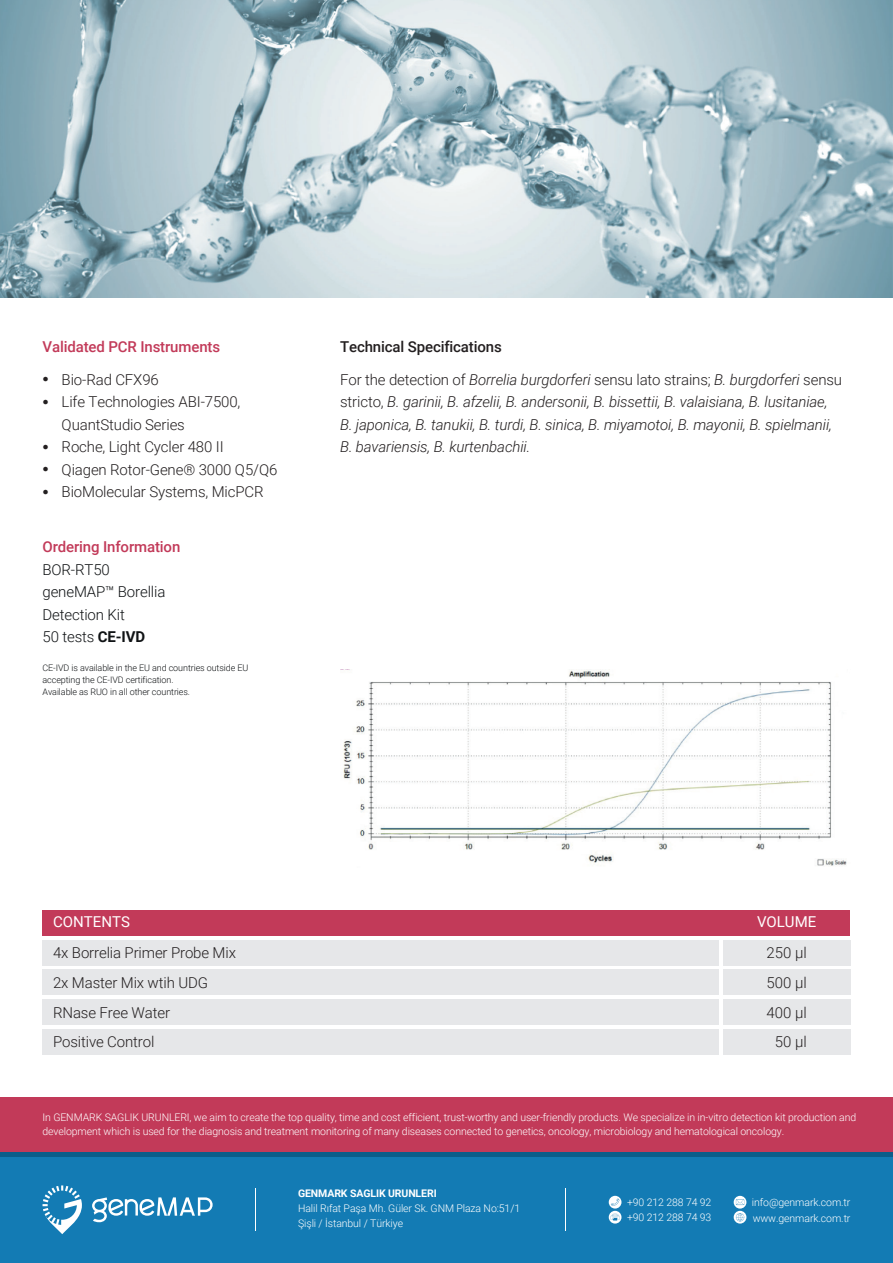
<style>
.page{position:relative;width:893px;height:1263px;background:#fff}
.page>*{position:absolute;margin:0;border:0;box-sizing:border-box;transform-origin:0 0}
.t1{font:300 15px/29.7px "Roboto";letter-spacing:-.01em;color:#231f20}
.t2{font:italic 300 15px/22.5px "Roboto";letter-spacing:-.01em;color:#231f20}
.t3{font:300 15px/22.5px "Roboto";letter-spacing:-.01em;color:#101315}
.t4{font:500 15px "Roboto";letter-spacing:-.01em;color:#c23a59}
.t5{font:15px "Roboto";color:#fff}
.t6{font:300 10.5px/15px "Roboto";letter-spacing:-.01em;color:#fff}
.t7{font:700 10.5px "Roboto";letter-spacing:-.01em;color:#fff}
.t8{font:10.5px/22.5px "Arial";color:#231f20}
.t9{font:300 9px/12px "Roboto";letter-spacing:-.01em;color:#101315}
.s1{font-weight:700}
.s2{font-weight:500}
.s3{font-style:italic}
.s4{font-style:normal}
</style>
<div class="page">
<div style="left:43px;top:999px;width:676px;height:26px;background:#e6e7e9"></div>
<div style="left:43px;top:1029px;width:676px;height:25px;background:#e6e7e9"></div>
<div style="left:43px;top:940px;width:676px;height:25px;background:#e6e7e9"></div>
<div style="left:43px;top:969px;width:676px;height:26px;background:#e6e7e9"></div>
<img style="left:343px;top:670px;width:504px;height:196px">
<div style="left:0;top:1097px;width:893px;height:55px;background:#c23a59"></div>
<div style="left:0;top:1157px;width:893px;height:106px;background:#137bb4"></div>
<div style="left:0;top:1152px;width:893px;height:5px;background:#0b5d8a"></div>
<hr style="left:255px;top:1188px;width:1px;height:43px;background:#fff">
<hr style="left:565px;top:1188px;width:1px;height:43px;background:#fff">
<div style="left:609px;top:1196px;width:12px;height:12px;background:#fff;border-radius:50%"></div>
<svg style="left:611px;top:1198px;width:8px;height:8px"></svg>
<svg style="left:609px;top:1211px;width:12px;height:12px"></svg>
<svg style="left:611px;top:1214px;width:8px;height:7px"></svg>
<svg style="left:734px;top:1196px;width:12px;height:12px"></svg>
<svg style="left:736px;top:1199px;width:8px;height:6px"></svg>
<svg style="left:43px;top:1185px;width:39px;height:49px"></svg>
<svg style="left:92px;top:1197px;width:121px;height:25px"></svg>
<div style="left:43px;top:910px;width:807px;height:25px;background:#c23a59"></div>
<div style="left:723px;top:999px;width:127px;height:26px;background:#e6e7e9"></div>
<div style="left:723px;top:1029px;width:127px;height:25px;background:#e6e7e9"></div>
<div style="left:723px;top:940px;width:127px;height:25px;background:#e6e7e9"></div>
<div style="left:723px;top:969px;width:127px;height:26px;background:#e6e7e9"></div>
<img style="left:0;top:0;width:893px;height:298px">
<svg style="left:734px;top:1211px;width:12px;height:12px"></svg>
<svg style="left:736px;top:1213px;width:8px;height:8px"></svg>
<h1 class="t4" style="left:43px;top:336px;width:179px">Validated PCR Instruments</h1>
<h1 class="t1" style="left:62px;top:367px;width:217px;line-height:22.5px">Bio-Rad CFX96<br>Life Technologies ABI-7500,<br>QuantStudio Series<br>Roche, Light Cycler 480 II<br>Qiagen Rotor-Gene® 3000 Q5/Q6<br>BioMolecular Systems, MicPCR</h1>
<p class="t8" style="left:43px;top:367px;width:8px">● ●</p>
<p class="t8" style="left:43px;top:435px;width:8px;text-align:justify">● ● ●</p>
<h1 class="t4" style="left:43px;top:536px;width:139px">Ordering Information</h1>
<h1 class="t3" style="left:43px;top:557px;width:124px">BOR-RT50 geneMAP™ Borellia<br>Detection Kit<br>50 tests <span class="s1">CE-IVD</span></h1>
<p class="t9" style="left:43px;top:662px;width:207px">CE-IVD is available in the EU and countries outside EU accepting the CE-IVD certification.<br>Available as RUO in all other countries.</p>
<h1 class="t1" style="left:340px;top:330px;width:503px;line-height:32.5px"><span class="s2">Technical Specifications<br></span>For the detection of <span class="s3">Borrelia burgdorferi</span> sensu lato strains; <span class="s3">B. burgdorferi</span> sensu</h1>
<h1 class="t2" style="left:340px;top:390px;width:493px"><span class="s4">stricto,</span> B. garinii, B. afzelii, B. andersonii, B. bissettii, B. valaisiana, B. lusitaniae,<br>B. japonica, B. tanukii, B. turdi, B. sinica, B. miyamotoi, B. mayonii, B. spielmanii,<br>B. bavariensis, B. kurtenbachii.</h1>
<h1 class="t5" style="left:53px;top:911px;width:78px">CONTENTS</h1>
<h1 class="t5" style="left:757px;top:911px;width:61px">VOLUME</h1>
<h1 class="t1" style="left:53px;top:937px;width:184px">4x Borrelia Primer Probe Mix<br>2x Master Mix wtih UDG<br>RNase Free Water<br>Positive Control</h1>
<h1 class="t1" style="left:767px;top:937px;width:42px;text-align:center">250 µl<br>500 µl<br>400 µl<br>50 µl</h1>
<p class="t6" style="left:43px;top:1110px;width:815px;line-height:13.5px">In GENMARK SAGLIK URUNLERI, we aim to create the top quality, time and cost efficient, trust-worthy and user-friendly products. We specialize in in-vitro detection kit production and development which is used for the diagnosis and treatment monitoring of many diseases connected to genetics, oncology, microbiology and hematological oncology.</p>
<p class="t7" style="left:298px;top:1186px;width:140px">GENMARK SAGLIK URUNLERI</p>
<p class="t6" style="left:298px;top:1201px;width:224px">Halil Rıfat Paşa Mh. Güler Sk. GNM Plaza No:51/1<br>Şişli / İstanbul / Türkiye</p>
<p class="t6" style="left:627px;top:1194px;width:86px">+90 212 288 74 92 +90 212 288 74 93</p>
<p class="t6" style="left:752px;top:1193px;width:100px;line-height:16.4px">info@genmark.com.tr www.genmark.com.tr</p>
</div>
